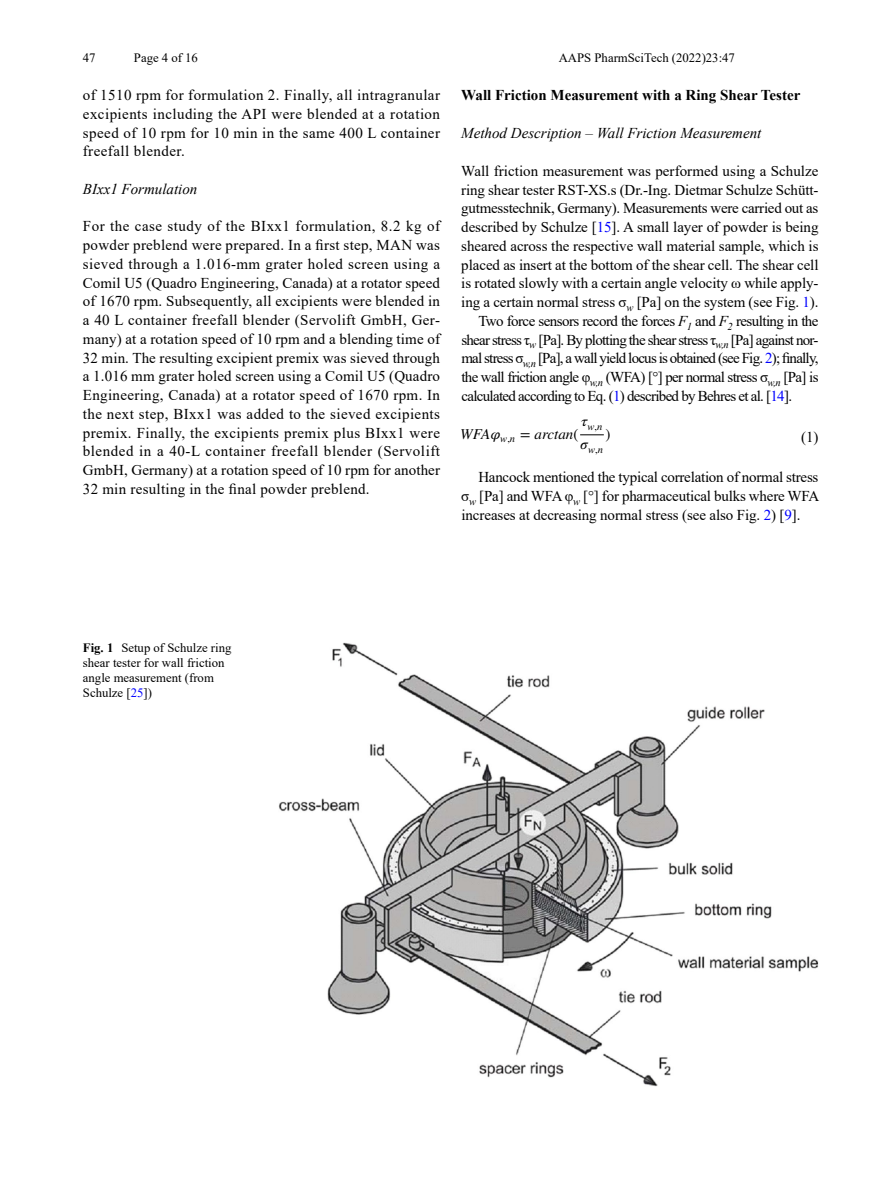
<style>
.page{position:relative;width:893px;height:1187px;background:#fff}
.page>*{position:absolute;margin:0;border:0;box-sizing:border-box;transform-origin:0 0}
.t1{font:15px/18.8px "Times New Roman";letter-spacing:-.005em;color:#000;text-align:justify}
.t2{font:15px "Times New Roman";letter-spacing:-.045em;color:#000}
.t3{font:15px "Times New Roman";letter-spacing:-.05em;color:#000}
.t4{font:italic 15px "Times New Roman";color:#000}
.t5{font:15px "Times New Roman";letter-spacing:-.035em;color:#000}
.t6{font:700 15px "Times New Roman";color:#000}
.t7{font:italic 15px "STIX General";color:#000}
.t8{font:15px "STIX Math";color:#000}
.t9{font:12.75px/15px "Times New Roman";color:#000}
.t10{font:italic 10.5px/23px "STIX General";color:#000}
.s1{font-family:"Times New Roman PSMT2"}
.s2{font-family:"Times New Roman PSMT2";color:#00f}
.s3{font-style:italic}
.s4{font-style:normal}
.s5{font-family:"STIX Math"}
.s6{font-family:"STIX Math";font-style:normal}
.s7{font-weight:700}
</style>
<div class="page">
<svg style="left:580px;top:434px;width:24px;height:1px"></svg>
<img style="left:279px;top:642px;width:540px;height:444px">
<p class="t9" style="left:83px;top:49px;width:14px">47</p>
<p class="t9" style="left:134px;top:49px;width:66px">Page 4 of 16</p>
<p class="t9" style="left:559px;top:49px;width:178px">AAPS PharmSciTech (2022)23:47</p>
<p class="t1" style="left:83px;top:85px;width:359px">of 1510 rpm for formulation 2. Finally, all intragranular excipients including the API were blended at a rotation speed of 10 rpm for 10 min in the same 400 L container freefall blender.</p>
<p class="t4" style="left:83px;top:178px;width:116px">BIxx1 Formulation</p>
<p class="t1" style="left:83px;top:216px;width:359px">For the case study of the BIxx1 formulation, 8.2 kg of powder preblend were prepared. In a first step, MAN was sieved through a 1.016-mm grater holed screen using a Comil U5 (Quadro Engineering, Canada) at a rotator speed of 1670 rpm. Subsequently, all excipients were blended in a 40 L container freefall blender (Servolift GmbH, Ger&shy;many) at a rotation speed of 10 rpm and a blending time of 32 min. The resulting excipient premix was sieved through a 1.016 mm grater holed screen using a Comil U5 (Quadro Engineering, Canada) at a rotator speed of 1670 rpm. In the next step, BIxx1 was added to the sieved excipients premix. Finally, the excipients premix plus BIxx1 were blended in a 40-L container freefall blender (Servolift GmbH, Germany) at a rotation speed of 10 rpm for another 32 min resulting in the final powder preblend.</p>
<p class="t6" style="left:461px;top:84px;width:341px">Wall Friction Measurement with a Ring Shear Tester</p>
<p class="t4" style="left:461px;top:123px;width:302px">Method Description – Wall Friction Measurement</p>
<p class="t1" style="left:461px;top:161px;width:359px">Wall friction measurement was performed using a Schulze</p>
<p class="t1" style="left:461px;top:180px;width:359px">ring shear tester RST-XS.s (Dr.-Ing. Dietmar Schulze Schütt<span class="s1">-</span></p>
<p class="t1" style="left:461px;top:198px;width:359px">gutmesstechnik, Germany). Measurements were carried out as</p>
<p class="t1" style="left:461px;top:217px;width:359px">described by Schulze [<span class="s2">15</span>]. A small layer of powder is being</p>
<p class="t1" style="left:461px;top:236px;width:359px">sheared across the respective wall material sample, which is</p>
<p class="t1" style="left:461px;top:255px;width:359px">placed as insert at the bottom of the shear cell. The shear cell</p>
<p class="t1" style="left:461px;top:273px;width:359px">is rotated slowly with a certain angle velocity ω while apply<span class="s1">-</span></p>
<p class="t1" style="left:461px;top:292px;width:359px">ing a certain normal stress σ<sub>w</sub> [Pa] on the system (see Fig. <span class="s2">1</span>).</p>
<p class="t5" style="left:478px;top:310px;width:342px">Two force sensors record the forces <span class="s3">F</span><sub>1</sub> <span class="s1">and</span> <span class="s3">F</span><sub>2</sub> resulting in the</p>
<p class="t2" style="left:461px;top:329px;width:359px">shear stress τ<sub>w</sub> [Pa]. By plotting the shear stress τ<sub>w,n</sub> [Pa] against nor<span class="s1">-</span></p>
<p class="t3" style="left:461px;top:348px;width:359px">mal stress σ<sub>w,n</sub> [Pa], a wall yield locus is obtained (see Fig. <span class="s2">2</span>); finally,</p>
<p class="t2" style="left:461px;top:366px;width:359px">the wall friction angle φ<sub>w,n</sub> (WFA) [°] per normal stress σ<sub>w,n</sub> [Pa] is</p>
<p class="t2" style="left:461px;top:385px;width:332px">calculated according to Eq. (<span class="s2">1</span>) described by Behres et al. [<span class="s2">14</span><span class="s1">].</span></p>
<p class="t10" style="left:580px;top:416px;width:24px"><sup>𝜏</sup>w<span class="s4">,</span>n <sup>𝜎</sup>w<span class="s4">,</span>n</p>
<p class="t8" style="left:606px;top:428px;width:6px">)</p>
<p class="t7" style="left:460px;top:428px;width:120px">WFA<span class="s5">𝜑</span><sub>w</sub><sub>,</sub><sub>n</sub> <span class="s6">=</span> arctan<span class="s6">(</span></p>
<p class="t1" style="left:801px;top:427px;width:19px">(1)</p>
<p class="t1" style="left:461px;top:467px;width:360px;text-indent:17px">Hancock mentioned the typical correlation of normal stress σ<sub>w</sub> [Pa] and WFA φ<sub>w</sub> [°] for pharmaceutical bulks where WFA increases at decreasing normal stress (see also Fig. <span class="s2">2</span>) [<span class="s2">9</span><span class="s1">].</span></p>
<p class="t9" style="left:83px;top:639px;width:150px"><span class="s7">Fig. 1</span> Setup of Schulze ring shear tester for wall friction angle measurement (from<br>Schulze [<span class="s2">25</span>])</p>
</div>
